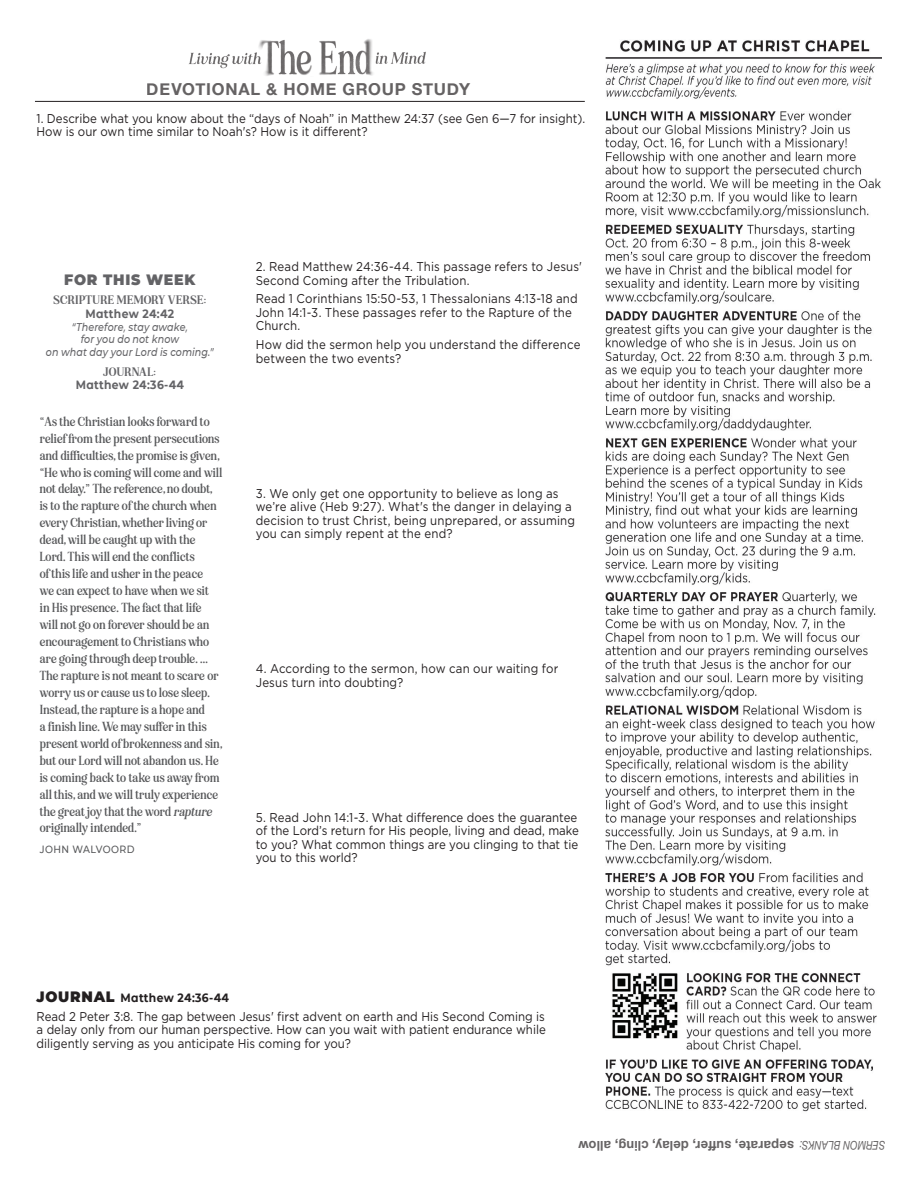
<style>
.page{position:relative;width:918px;height:1188px;background:#fff}
.page>*{position:absolute;margin:0;border:0;box-sizing:border-box;transform-origin:0 0}
.t1{font:700 16.5px "Helvetica Neue";letter-spacing:.045em;color:#231f20}
.t2{font:900 15px "CMG Sans";letter-spacing:.05em;color:#636366;scale:.95 1}
.t3{font:700 13.5px "Helvetica Neue";letter-spacing:.02em;color:#231f20;scale:.95 1}
.t4{font:12.75px/13.5px "Gotham";letter-spacing:.005em;color:#231f20;scale:.9 1}
.t5{font:12px/17px "Eighties Comeback Sm Bd Sm Cn";letter-spacing:.02em;color:#57585a;scale:.96 1}
.t6{font:700 12px "CMG Sans";letter-spacing:.03em;color:#636366;scale:.9 1}
.t7{font:700 12px "CMG Sans";letter-spacing:.03em;color:#231f20;scale:.9 1}
.t8{font:italic 12px "Helvetica Neue";letter-spacing:.015em;color:#231f20;scale:.8 1}
.t9{font:italic 500 11.25px "CMG Sans";letter-spacing:.005em;color:#636366;scale:.85 1}
.t10{font:700 11.25px "Eighties Comeback";letter-spacing:.03em;color:#636366;scale:.95 1}
.t11{font:500 10.5px "CMG Sans";letter-spacing:.045em;color:#57585a;scale:.9 1}
.s1{font-style:italic}
.s2{font-weight:900;font-size:15px}
</style>
<div class="page">
<hr style="left:35px;top:101px;width:550px;height:1px;background:#231f20">
<img style="left:189px;top:39px;width:237px;height:37px">
<img style="left:606px;top:40px;width:276px;height:1072px">
<p class="t1" style="left:147px;top:77px;width:325px">DEVOTIONAL &amp; HOME GROUP STUDY</p>
<p class="t4" style="left:37px;top:111px;width:611px">1. Describe what you know about the “days of Noah” in Matthew 24:37 (see Gen 6—7 for insight).<br>How is our own time similar to Noah's? How is it different?</p>
<p class="t2" style="left:64px;top:268px;width:139px">FOR THIS WEEK</p>
<p class="t10" style="left:54px;top:292px;width:162px">SCRIPTURE MEMORY VERSE:</p>
<p class="t6" style="left:85px;top:305px;width:100px">Matthew 24:42</p>
<p class="t9" style="left:72px;top:319px;width:138px">“Therefore, stay awake,</p>
<p class="t9" style="left:81px;top:331px;width:117px">for you do not know</p>
<p class="t9" style="left:46px;top:344px;width:199px">on what day your Lord is coming.”</p>
<p class="t10" style="left:104px;top:364px;width:57px">JOURNAL:</p>
<p class="t6" style="left:76px;top:376px;width:122px">Matthew 24:36-44</p>
<p class="t5" style="left:40px;top:413px;width:191px">“As the Christian looks forward to relief from the present persecutions and difficulties, the promise is given, “He who is coming will come and will not delay.” The reference, no doubt, is to the rapture of the church when every Christian, whether living or dead, will be caught up with the Lord. This will end the conflicts<br>of this life and usher in the peace<br>we can expect to have when we sit<br>in His presence. The fact that life will not go on forever should be an encouragement to Christians who are going through deep trouble. ...<br>The rapture is not meant to scare or worry us or cause us to lose sleep.<br>Instead, the rapture is a hope and<br>a finish line. We may suffer in this present world of brokenness and sin, but our Lord will not abandon us. He is coming back to take us away from all this, and we will truly experience the great joy that the word <span class="s1">rapture </span>originally intended.”</p>
<p class="t11" style="left:40px;top:842px;width:107px">JOHN WALVOORD</p>
<p class="t4" style="left:256px;top:259px;width:364px">2. Read Matthew 24:36-44. This passage refers to Jesus'<br>Second Coming after the Tribulation.</p>
<p class="t4" style="left:256px;top:292px;width:359px">Read 1 Corinthians 15:50-53, 1 Thessalonians 4:13-18 and<br>John 14:1-3. These passages refer to the Rapture of the<br>Church.</p>
<p class="t4" style="left:256px;top:338px;width:362px">How did the sermon help you understand the difference between the two events?</p>
<p class="t4" style="left:256px;top:486px;width:356px">3. We only get one opportunity to believe as long as we’re alive (Heb 9:27). What's the danger in delaying a decision to trust Christ, being unprepared, or assuming you can simply repent at the end?</p>
<p class="t4" style="left:256px;top:662px;width:338px">4. According to the sermon, how can our waiting for<br>Jesus turn into doubting?</p>
<p class="t4" style="left:256px;top:810px;width:361px">5. Read John 14:1-3. What difference does the guarantee of the Lord’s return for His people, living and dead, make to you? What common things are you clinging to that tie you to this world?</p>
<p class="t7" style="left:37px;top:989px;width:215px"><span class="s2">JOURNAL</span> Matthew 24:36-44</p>
<p class="t4" style="left:37px;top:1009px;width:567px;text-align:justify">Read 2 Peter 3:8. The gap between Jesus' first advent on earth and His Second Coming is a delay only from our human perspective. How can you wait with patient endurance while diligently serving as you anticipate His coming for you?</p>
<p class="t3" style="left:794px;top:1157px;width:228px;rotate:-180deg">separate, suffer, delay, cling, allow</p>
<p class="t8" style="left:885px;top:1154px;width:109px;rotate:-180deg">SERMON BLANKS:</p>
</div>
